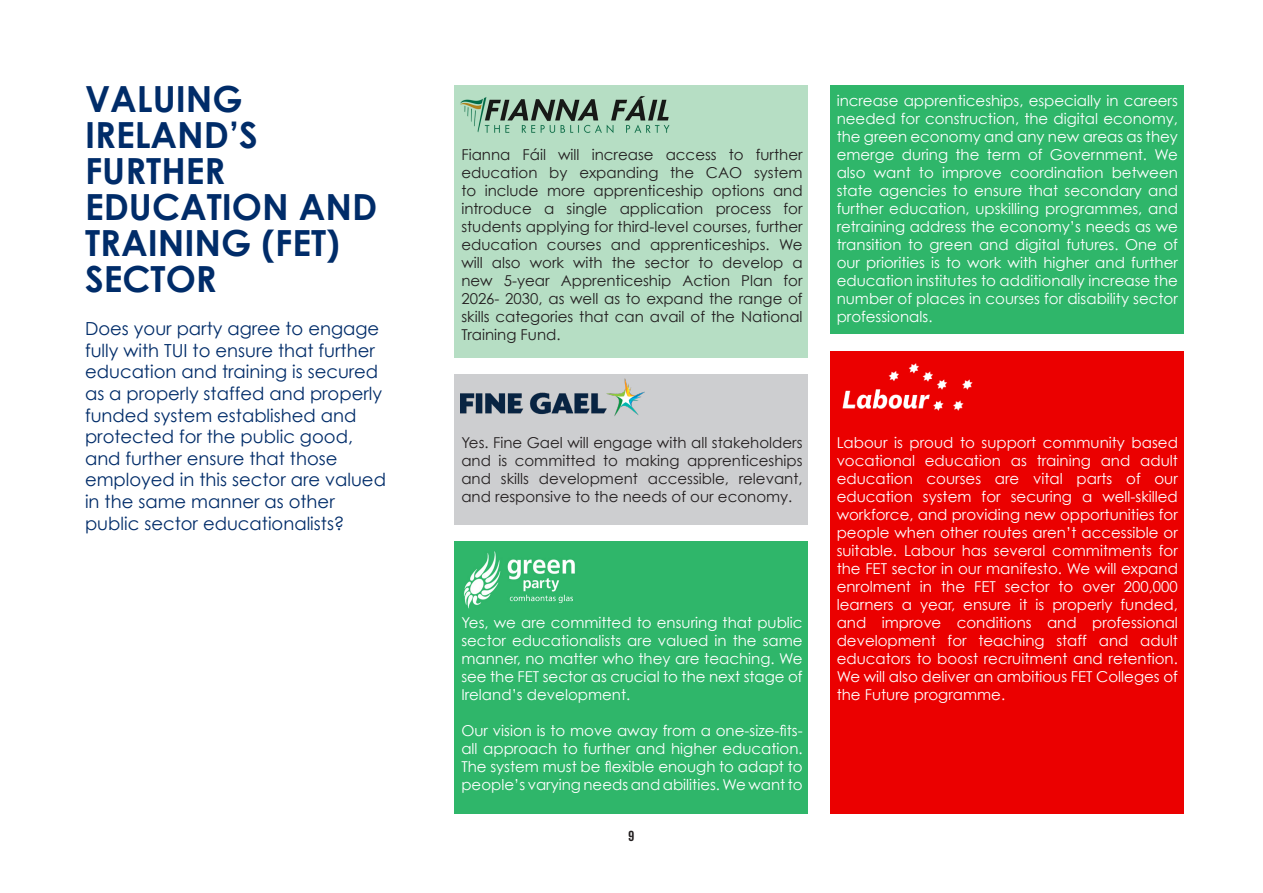
<style>
.page{position:relative;width:1263px;height:893px;background:#fff}
.page>*{position:absolute;margin:0;border:0;box-sizing:border-box;transform-origin:0 0}
.t1{font:700 36px/36px "Century Gothic";color:#002c69}
.t2{font:18px/21.6px "Century Gothic";color:#002c69}
.t3{font:15px/18px "Century Gothic";color:#fff;text-align:justify}
.t4{font:15px/18px "Century Gothic";color:#231f20;text-align:justify}
.t5{font:700 15px "Giorgio Sans";color:#231f20}
</style>
<div class="page">
<div style="left:831px;top:351px;width:353px;height:463px;background:#eb0000"></div>
<img style="left:842px;top:363px;width:131px;height:48px">
<div style="left:455px;top:541px;width:353px;height:273px;background:#2fb66a"></div>
<div style="left:831px;top:85px;width:353px;height:248px;background:#2fb66a"></div>
<div style="left:455px;top:374px;width:353px;height:150px;background:#cdced0"></div>
<div style="left:455px;top:85px;width:353px;height:272px;background:#b6dec4"></div>
<img style="left:464px;top:551px;width:111px;height:57px">
<img style="left:460px;top:96px;width:210px;height:37px">
<img style="left:461px;top:378px;width:183px;height:38px">
<p class="t1" style="left:85px;top:80px;width:294px">VALUING<br>IRELAND’S<br>FURTHER<br>EDUCATION AND<br>TRAINING (FET)<br>SECTOR</p>
<p class="t2" style="left:85px;top:318px;width:302px">Does your party agree to engage fully with TUI to ensure that further education and training is secured as a properly staffed and properly funded system established and protected for the public good, and further ensure that those employed in this sector are valued in the same manner as other public sector educationalists?</p>
<p class="t4" style="left:461px;top:145px;width:343px">Fianna Fáil will increase access to further education by expanding the CAO system to include more apprenticeship options and introduce a single application process for students applying for third-level courses, further education courses and apprenticeships. We will also work with the sector to develop a new 5-year Apprenticeship Action Plan for 2026- 2030, as well as to expand the range of skills categories that can avail of the National Training Fund.</p>
<p class="t3" style="left:837px;top:91px;width:343px">increase apprenticeships, especially in careers needed for construction, the digital economy, the green economy and any new areas as they emerge during the term of Government. We also want to improve coordination between state agencies to ensure that secondary and further education, upskilling programmes, and retraining address the economy’s needs as we transition to green and digital futures. One of our priorities is to work with higher and further education institutes to additionally increase the number of places in courses for disability sector professionals.</p>
<p class="t4" style="left:461px;top:433px;width:343px">Yes. Fine Gael will engage with all stakeholders and is committed to making apprenticeships and skills development accessible, relevant, and responsive to the needs of our economy.</p>
<p class="t3" style="left:461px;top:613px;width:343px">Yes, we are committed to ensuring that public sector educationalists are valued in the same manner, no matter who they are teaching. We see the FET sector as crucial to the next stage of Ireland’s development.</p>
<p class="t3" style="left:461px;top:721px;width:343px">Our vision is to move away from a one-size-fits&shy;all approach to further and higher education.<br>The system must be flexible enough to adapt to people’s varying needs and abilities. We want to</p>
<p class="t5" style="left:629px;top:828px;width:7px">9</p>
<p class="t3" style="left:837px;top:433px;width:343px">Labour is proud to support community based vocational education as training and adult education courses are vital parts of our education system for securing a well-skilled workforce, and providing new opportunities for people when other routes aren’t accessible or suitable. Labour has several commitments for the FET sector in our manifesto. We will expand enrolment in the FET sector to over 200,000 learners a year, ensure it is properly funded, and improve conditions and professional development for teaching staff and adult educators to boost recruitment and retention.<br>We will also deliver an ambitious FET Colleges of the Future programme.</p>
</div>
